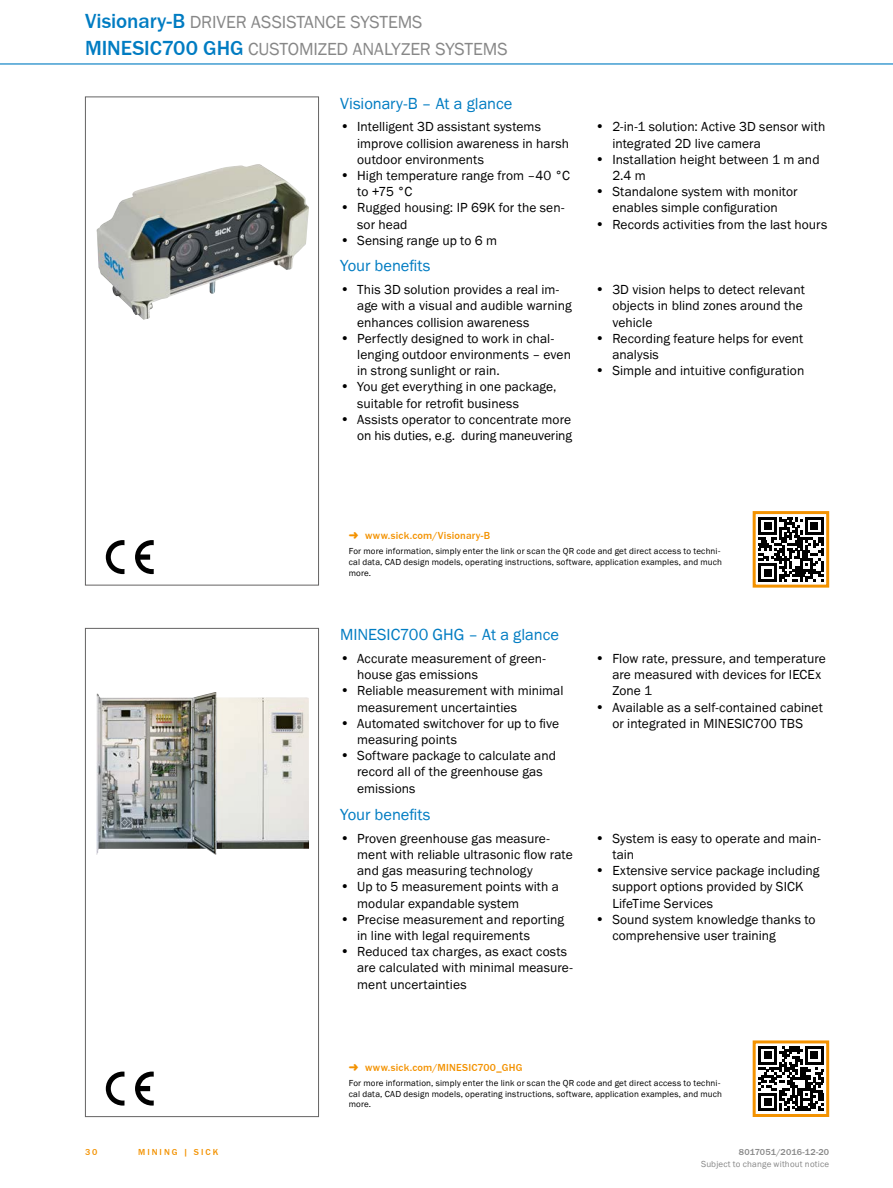
<style>
.page{position:relative;width:893px;height:1188px;background:#fff}
.page>*{position:absolute;margin:0;border:0;box-sizing:border-box;transform-origin:0 0}
.t1{font:500 21px "SICK Franklin";color:#007cc2}
.t2{font:18px "SICK Franklin";color:#878787}
.t3{font:16.5px "SICK Franklin";letter-spacing:-.005em;color:#007cc2}
.t4{font:13.5px/16.2px "SICK Franklin";letter-spacing:.005em;color:#000}
.t5{font:500 10.5px "SICK Franklin";letter-spacing:.02em;color:#f39200}
.t6{font:9px/10.8px "SICK Franklin";letter-spacing:.02em;color:#000}
.t7{font:9px "SICK Franklin";letter-spacing:.02em;color:#878787}
.t8{font:500 9px "SICK Franklin";letter-spacing:.015em;color:#878787}
.t9{font:500 9px "SICK Franklin";letter-spacing:.22em;color:#f39200}
.s1{font-weight:400;font-size:18px;color:#878787}
.s2{font-size:14.25px}
</style>
<div class="page">
<hr style="left:0;top:63px;width:893px;height:2px;background:#007cc2">
<img style="left:96px;top:165px;width:159px;height:155px">
<svg style="left:106px;top:540px;width:18px;height:34px"></svg>
<svg style="left:135px;top:540px;width:19px;height:34px"></svg>
<div style="left:85px;top:97px;width:234px;height:488px;border:1px solid #646363"></div>
<svg style="left:758px;top:517px;width:65px;height:65px"></svg>
<hr style="left:805px;top:517px;width:18px;height:3px;background:#000">
<div style="left:753px;top:511px;width:76px;height:77px;border:3px solid #f39200"></div>
<img style="left:96px;top:692px;width:213px;height:163px">
<svg style="left:106px;top:1072px;width:18px;height:34px"></svg>
<svg style="left:135px;top:1072px;width:19px;height:34px"></svg>
<div style="left:85px;top:628px;width:234px;height:489px;border:1px solid #646363"></div>
<svg style="left:758px;top:1046px;width:65px;height:65px"></svg>
<hr style="left:805px;top:1046px;width:18px;height:3px;background:#000">
<div style="left:753px;top:1040px;width:76px;height:77px;border:3px solid #f39200"></div>
<h1 class="t1" style="left:85px;top:8px;width:119px">Visionary-B <span class="s1">Driver</span></h1>
<h2 class="t2" style="left:251px;top:11px;width:11px">assistance</h2>
<h2 class="t2" style="left:350px;top:11px;width:12px">systems</h2>
<h1 class="t1" style="left:85px;top:35px;width:176px">MINESIC700 GHG <span class="s1">Customized</span></h1>
<h2 class="t2" style="left:353px;top:38px;width:11px">analyzer</h2>
<h2 class="t2" style="left:435px;top:38px;width:12px">systems</h2>
<p class="t3" style="left:340px;top:93px;width:174px">Visionary-B – At a glance</p>
<p class="t4" style="left:357px;top:119px;width:213px;text-indent:-17px"><span class="s2">•</span> Intelligent 3D assistant systems improve collision awareness in harsh outdoor environments</p>
<p class="t4" style="left:357px;top:168px;width:214px;text-indent:-17px"><span class="s2">•</span> High temperature range from –40 °C to +75 °C</p>
<p class="t4" style="left:357px;top:200px;width:209px;text-indent:-17px"><span class="s2">•</span> Rugged housing: IP 69K for the sen&shy;sor head</p>
<p class="t4" style="left:340px;top:232px;width:158px"><span class="s2">•</span> Sensing range up to 6 m</p>
<p class="t3" style="left:340px;top:256px;width:92px">Your benefits</p>
<p class="t4" style="left:357px;top:282px;width:216px;text-indent:-17px"><span class="s2">•</span> This 3D solution provides a real im&shy;age with a visual and audible warning enhances collision awareness</p>
<p class="t4" style="left:357px;top:330px;width:215px;text-indent:-17px"><span class="s2">•</span> Perfectly designed to work in chal&shy;lenging outdoor environments – even in strong sunlight or rain.</p>
<p class="t4" style="left:357px;top:379px;width:201px;text-indent:-17px"><span class="s2">•</span> You get everything in one package, suitable for retrofit business</p>
<p class="t4" style="left:340px;top:411px;width:233px;text-align:right"><span class="s2">•</span> Assists operator to concentrate more on his duties, e.g. during maneuvering</p>
<p class="t4" style="left:612px;top:119px;width:215px;text-indent:-17px"><span class="s2">•</span> 2-in-1 solution: Active 3D sensor with integrated 2D live camera</p>
<p class="t4" style="left:612px;top:151px;width:209px;text-indent:-17px"><span class="s2">•</span> Installation height between 1 m and<br>2.4 m</p>
<p class="t4" style="left:595px;top:184px;width:204px;text-align:center"><span class="s2">•</span> Standalone system with monitor enables simple configuration</p>
<p class="t4" style="left:595px;top:216px;width:233px"><span class="s2">•</span> Records activities from the last hours</p>
<p class="t4" style="left:612px;top:282px;width:194px;text-indent:-17px"><span class="s2">•</span> 3D vision helps to detect relevant objects in blind zones around the vehicle</p>
<p class="t4" style="left:612px;top:330px;width:193px;text-indent:-17px"><span class="s2">•</span> Recording feature helps for event analysis</p>
<p class="t4" style="left:595px;top:363px;width:210px"><span class="s2">•</span> Simple and intuitive configuration</p>
<p class="t5" style="left:365px;top:529px;width:126px">www.sick.com/Visionary-B</p>
<p class="t6" style="left:349px;top:546px;width:375px">For more information, simply enter the link or scan the QR code and get direct access to techni&shy;cal data, CAD design models, operating instructions, software, application examples, and much more.</p>
<p class="t3" style="left:340px;top:624px;width:220px">MINESIC700 GHG – At a glance</p>
<p class="t4" style="left:357px;top:651px;width:190px;text-indent:-17px"><span class="s2">•</span> Accurate measurement of green&shy;house gas emissions</p>
<p class="t4" style="left:357px;top:683px;width:208px;text-indent:-17px"><span class="s2">•</span> Reliable measurement with minimal measurement uncertainties</p>
<p class="t4" style="left:357px;top:715px;width:203px;text-indent:-17px"><span class="s2">•</span> Automated switchover for up to five measuring points</p>
<p class="t4" style="left:357px;top:748px;width:200px;text-indent:-17px"><span class="s2">•</span> Software package to calculate and record all of the greenhouse gas emissions</p>
<p class="t3" style="left:340px;top:804px;width:92px">Your benefits</p>
<p class="t4" style="left:357px;top:830px;width:217px;text-indent:-17px"><span class="s2">•</span> Proven greenhouse gas measure&shy;ment with reliable ultrasonic flow rate and gas measuring technology</p>
<p class="t4" style="left:357px;top:879px;width:203px;text-indent:-17px"><span class="s2">•</span> Up to 5 measurement points with a modular expandable system</p>
<p class="t4" style="left:357px;top:911px;width:208px;text-indent:-17px"><span class="s2">•</span> Precise measurement and reporting in line with legal requirements</p>
<p class="t4" style="left:357px;top:944px;width:217px;text-indent:-17px"><span class="s2">•</span> Reduced tax charges, as exact costs are calculated with minimal measure&shy;ment uncertainties</p>
<p class="t4" style="left:612px;top:651px;width:215px;text-indent:-17px"><span class="s2">•</span> Flow rate, pressure, and temperature are measured with devices for IECEx<br>Zone 1</p>
<p class="t4" style="left:595px;top:699px;width:229px;text-align:center"><span class="s2">•</span> Available as a self-contained cabinet or integrated in MINESIC700 TBS</p>
<p class="t4" style="left:612px;top:830px;width:210px;text-indent:-17px"><span class="s2">•</span> System is easy to operate and main&shy;tain</p>
<p class="t4" style="left:612px;top:863px;width:209px;text-indent:-17px"><span class="s2">•</span> Extensive service package including support options provided by SICK<br>LifeTime Services</p>
<p class="t4" style="left:612px;top:911px;width:205px;text-indent:-17px"><span class="s2">•</span> Sound system knowledge thanks to comprehensive user training</p>
<p class="t9" style="left:85px;top:1146px;width:14px">30</p>
<p class="t5" style="left:365px;top:1061px;width:158px">www.sick.com/MINESIC700_GHG</p>
<p class="t6" style="left:349px;top:1078px;width:375px">For more information, simply enter the link or scan the QR code and get direct access to techni&shy;cal data, CAD design models, operating instructions, software, application examples, and much more.</p>
<p class="t9" style="left:138px;top:1146px;width:34px">MIN ING</p>
<p class="t9" style="left:184px;top:1146px;width:36px">| SICK</p>
<p class="t8" style="left:739px;top:1146px;width:92px">8017051/2016-12-20</p>
<p class="t7" style="left:701px;top:1159px;width:130px">Subject to change without notice</p>
</div>
